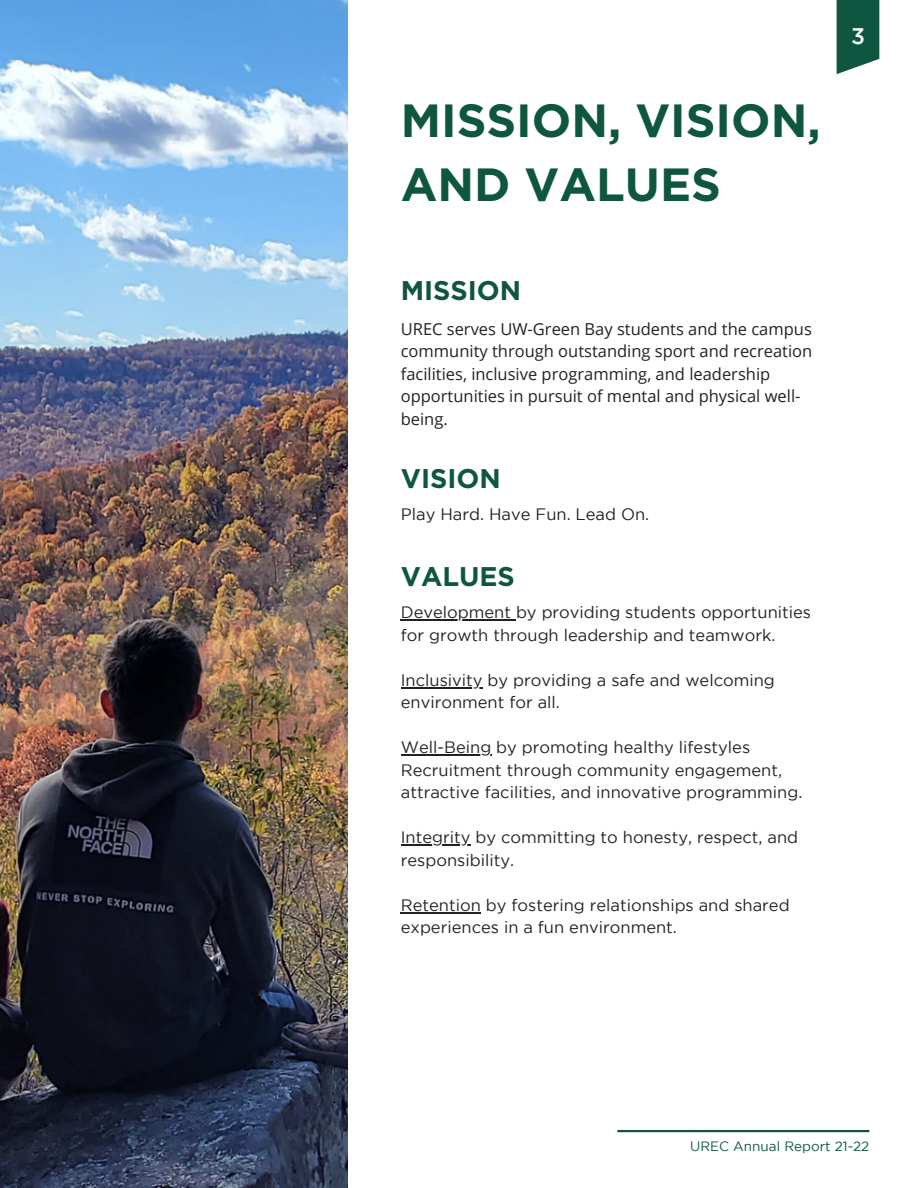
<style>
.page{position:relative;width:918px;height:1188px;background:#fff}
.page>*{position:absolute;margin:0;border:0;box-sizing:border-box;transform-origin:0 0}
.t1{font:700 46.5px/64.2px "Gotham";color:#0f5640}
.t2{font:700 27px "Gotham";color:#0f5640}
.t3{font:500 22.5px "Gotham";color:#fff}
.t4{font:16.5px/22.5px "Gotham";color:#222}
.t5{font:16.5px/22.5px "Open Sans";color:#222}
.t6{font:13.5px "Gotham";color:#0f5640}
</style>
<div class="page">
<img style="left:0;top:0;width:348px;height:1188px">
<hr style="left:617px;top:1130px;width:252px;height:2px;background:#0f5640">
<hr style="left:401px;top:619px;width:115px;height:2px;background:#222">
<hr style="left:401px;top:687px;width:82px;height:1px;background:#222">
<hr style="left:401px;top:754px;width:90px;height:2px;background:#222">
<hr style="left:401px;top:844px;width:70px;height:2px;background:#222">
<hr style="left:401px;top:912px;width:80px;height:1px;background:#222">
<svg style="left:837px;top:0;width:42px;height:74px;background:#276753"></svg>
<h1 class="t1" style="left:401px;top:87px;width:422px">MISSION, VISION,<br>AND VALUES</h1>
<h2 class="t2" style="left:401px;top:275px;width:122px">MISSION</h2>
<p class="t5" style="left:401px;top:317px;width:413px">UREC serves UW-Green Bay students and the campus community through outstanding sport and recreation facilities, inclusive programming, and leadership opportunities in pursuit of mental and physical well&shy;being.</p>
<h2 class="t2" style="left:401px;top:463px;width:101px">VISION</h2>
<p class="t4" style="left:401px;top:505px;width:250px">Play Hard. Have Fun. Lead On.</p>
<h2 class="t2" style="left:401px;top:561px;width:116px">VALUES</h2>
<p class="t4" style="left:401px;top:602px;width:412px">Development by providing students opportunities for growth through leadership and teamwork.</p>
<p class="t4" style="left:401px;top:670px;width:376px">Inclusivity by providing a safe and welcoming environment for all.</p>
<p class="t4" style="left:401px;top:737px;width:403px">Well-Being by promoting healthy lifestyles<br>Recruitment through community engagement, attractive facilities, and innovative programming.</p>
<p class="t4" style="left:401px;top:827px;width:399px">Integrity by committing to honesty, respect, and responsibility.</p>
<p class="t4" style="left:401px;top:895px;width:390px">Retention by fostering relationships and shared experiences in a fun environment.</p>
<h3 class="t3" style="left:851px;top:27px;width:15px">3</h3>
<p class="t6" style="left:690px;top:1141px;width:181px">UREC Annual Report 21-22</p>
</div>
